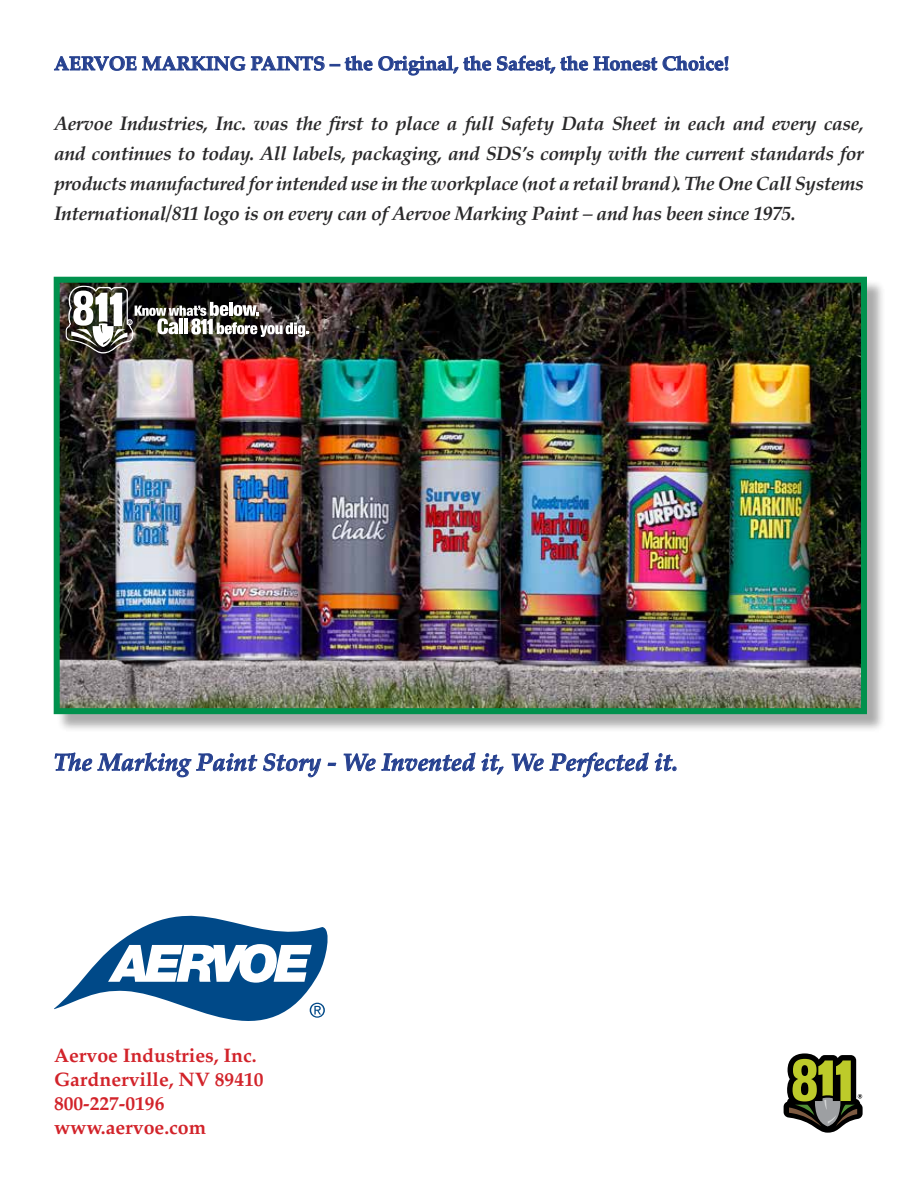
<style>
.page{position:relative;width:918px;height:1188px;background:#fff}
.page>*{position:absolute;margin:0;border:0;box-sizing:border-box;transform-origin:0 0}
.t1{font:italic 700 24px "Palatino";color:#25408f}
.t2{font:italic 700 19.5px/30px "Palatino";letter-spacing:-.02em;color:#292829;text-align:justify}
.t3{font:700 19.5px/24px "Palatino";color:#d2232a}
.t4{font:700 19.5px "Palatino";color:#25408f}
</style>
<div class="page">
<svg style="left:54px;top:55px;width:675px;height:21px"></svg>
<svg style="left:54px;top:915px;width:274px;height:106px"></svg>
<div style="left:56px;top:279px;width:829px;height:454px;background:#000;opacity:.33"></div>
<img style="left:61px;top:284px;width:799px;height:423px">
<div style="left:54px;top:277px;width:813px;height:437px;border:6px solid #00914d"></div>
<img style="left:66px;top:286px;width:242px;height:67px">
<svg style="left:784px;top:1053px;width:79px;height:80px"></svg>
<svg style="left:54px;top:752px;width:283px;height:26px"></svg>
<svg style="left:343px;top:752px;width:161px;height:23px"></svg>
<svg style="left:511px;top:752px;width:166px;height:26px"></svg>
<p class="t4" style="left:54px;top:47px;width:677px">AERVOE MARKING PAINTS – the Original, the Safest, the Honest Choice!</p>
<p class="t2" style="left:54px;top:108px;width:811px">Aervoe Industries, Inc. was the first to place a full Safety Data Sheet in each and every case, and continues to today. All labels, packaging, and SDS’s comply with the current standards for products manufactured for intended use in the workplace (not a retail brand). The One Call Systems International/811 logo is on every can of Aervoe Marking Paint – and has been since 1975.</p>
<p class="t1" style="left:54px;top:742px;width:626px">The Marking Paint Story - We Invented it, We Perfected it.</p>
<p class="t3" style="left:54px;top:1043px;width:211px">Aervoe Industries, Inc.<br>Gardnerville, NV 89410<br>800-227-0196 www.aervoe.com</p>
</div>
